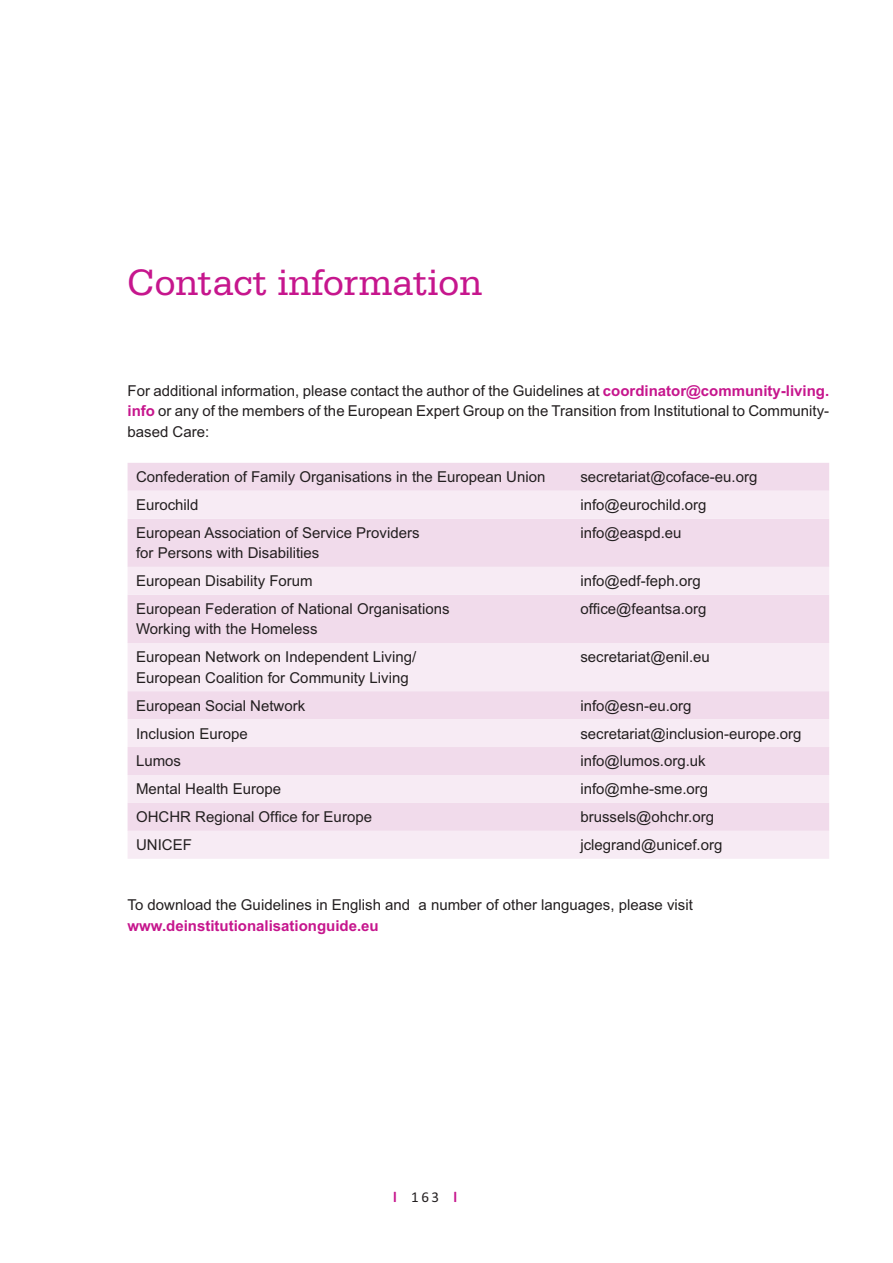
<style>
.page{position:relative;width:893px;height:1263px;background:#fff}
.page>*{position:absolute;margin:0;border:0;box-sizing:border-box;transform-origin:0 0}
.t1{font:39px "Serifa BT";color:#c6168d}
.t2{font:15px/20.2px "Arial";color:#231f20}
.t3{font:700 15px "Arial";color:#c6168d}
.t4{font:15px "Calibri";color:#231f20}
.s1{font-weight:700;color:#c6168d}
</style>
<div class="page">
<div style="left:128px;top:463px;width:701px;height:28px;background:#f1dbeb"></div>
<svg style="left:128px;top:491px;width:701px;height:368px;background:#f4e3ef"></svg>
<h1 class="t1" style="left:128px;top:269px;width:356px">Contact information</h1>
<p class="t2" style="left:128px;top:382px;width:703px;text-align:justify">For additional information, please contact the author of the Guidelines at <span class="s1">coordinator@community-living. info</span> or any of the members of the European Expert Group on the Transition from Institutional to Community&shy;based Care:</p>
<p class="t2" style="left:136px;top:468px;width:411px">Confederation of Family Organisations in the European Union</p>
<p class="t2" style="left:580px;top:468px;width:178px">secretariat@coface-eu.org</p>
<p class="t2" style="left:136px;top:496px;width:64px">Eurochild</p>
<p class="t2" style="left:580px;top:496px;width:128px">info@eurochild.org</p>
<p class="t2" style="left:136px;top:524px;width:285px">European Association of Service Providers for Persons with Disabilities</p>
<p class="t2" style="left:580px;top:524px;width:103px">info@easpd.eu</p>
<p class="t2" style="left:136px;top:572px;width:178px">European Disability Forum</p>
<p class="t2" style="left:580px;top:572px;width:122px">info@edf-feph.org</p>
<p class="t2" style="left:136px;top:600px;width:315px">European Federation of National Organisations<br>Working with the Homeless</p>
<p class="t2" style="left:580px;top:600px;width:128px">office@feantsa.org</p>
<p class="t2" style="left:136px;top:648px;width:282px">European Network on Independent Living/<br>European Coalition for Community Living</p>
<p class="t2" style="left:580px;top:648px;width:131px">secretariat@enil.eu</p>
<p class="t2" style="left:136px;top:697px;width:171px">European Social Network</p>
<p class="t2" style="left:580px;top:697px;width:113px">info@esn-eu.org</p>
<p class="t2" style="left:136px;top:725px;width:113px">Inclusion Europe</p>
<p class="t2" style="left:580px;top:725px;width:223px">secretariat@inclusion-europe.org</p>
<p class="t2" style="left:136px;top:752px;width:47px">Lumos</p>
<p class="t2" style="left:580px;top:752px;width:127px">info@lumos.org.uk</p>
<p class="t2" style="left:136px;top:780px;width:147px">Mental Health Europe</p>
<p class="t2" style="left:580px;top:780px;width:129px">info@mhe-sme.org</p>
<p class="t2" style="left:136px;top:808px;width:237px">OHCHR Regional Office for Europe</p>
<p class="t2" style="left:580px;top:808px;width:135px">brussels@ohchr.org</p>
<p class="t2" style="left:136px;top:836px;width:57px">UNICEF</p>
<p class="t2" style="left:580px;top:836px;width:143px">jclegrand@unicef.org</p>
<p class="t2" style="left:128px;top:896px;width:567px">To download the Guidelines in English and a number of other languages, please visit</p>
<p class="t3" style="left:128px;top:920px;width:253px">www.deinstitutionalisationguide.eu</p>
<p class="t4" style="left:393px;top:1192px;width:66px"><span class="s1">l</span> 163 <span class="s1">l</span></p>
</div>
